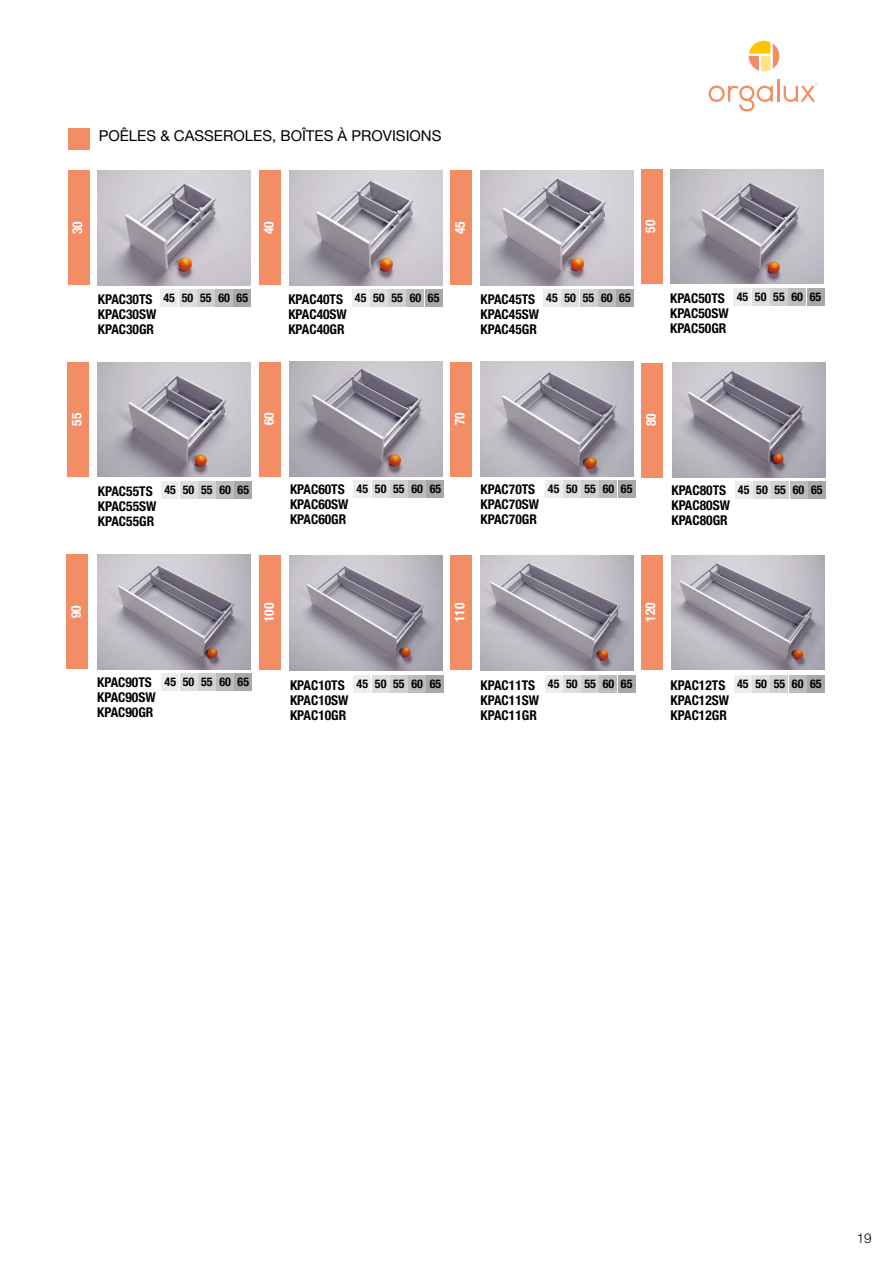
<style>
.page{position:relative;width:893px;height:1263px;background:#fff}
.page>*{position:absolute;margin:0;border:0;box-sizing:border-box;transform-origin:0 0}
.t1{font:15px "Helvetica Neue LT Std";color:#000}
.t2{font:700 condensed 13.5px/15px "Helvetica Neue LT Std";color:#000}
.t3{font:700 condensed 13.5px "Helvetica Neue LT Std";color:#fff}
.t4{font:300 13.5px "Helvetica Neue LT Std";color:#000}
.t5{font:700 condensed 12px "Helvetica Neue LT Std";color:#000}
.s1{font-size:13.5px}
</style>
<div class="page">
<div style="left:69px;top:128px;width:21px;height:21px;background:#f28d65"></div>
<div style="left:68px;top:170px;width:21px;height:115px;background:#f28d65"></div>
<div style="left:451px;top:170px;width:21px;height:115px;background:#f28d65"></div>
<div style="left:641px;top:169px;width:21px;height:115px;background:#f28d65"></div>
<div style="left:259px;top:170px;width:22px;height:115px;background:#f28d65"></div>
<div style="left:260px;top:362px;width:21px;height:114px;background:#f28d65"></div>
<div style="left:450px;top:362px;width:21px;height:114px;background:#f28d65"></div>
<div style="left:67px;top:554px;width:21px;height:115px;background:#f28d65"></div>
<div style="left:260px;top:555px;width:21px;height:115px;background:#f28d65"></div>
<div style="left:450px;top:555px;width:21px;height:115px;background:#f28d65"></div>
<div style="left:642px;top:363px;width:21px;height:114px;background:#f28d65"></div>
<div style="left:641px;top:555px;width:21px;height:115px;background:#f28d65"></div>
<img style="left:289px;top:555px;width:153px;height:115px">
<img style="left:481px;top:555px;width:153px;height:115px">
<img style="left:671px;top:555px;width:153px;height:115px">
<img style="left:98px;top:170px;width:153px;height:115px">
<img style="left:289px;top:170px;width:153px;height:115px">
<img style="left:481px;top:170px;width:153px;height:115px">
<img style="left:671px;top:169px;width:153px;height:115px">
<img style="left:289px;top:362px;width:153px;height:114px">
<img style="left:481px;top:362px;width:153px;height:114px">
<img style="left:672px;top:363px;width:153px;height:114px">
<img style="left:97px;top:554px;width:153px;height:115px">
<div style="left:234px;top:290px;width:17px;height:17px;background:#a8a8a7"></div>
<div style="left:216px;top:290px;width:17px;height:17px;background:#bcbcbc"></div>
<div style="left:197px;top:290px;width:17px;height:17px;background:#d0d0d0"></div>
<div style="left:179px;top:290px;width:17px;height:17px;background:#dedede"></div>
<div style="left:161px;top:290px;width:17px;height:17px;background:#ededed"></div>
<div style="left:425px;top:290px;width:17px;height:17px;background:#a8a8a7"></div>
<div style="left:407px;top:290px;width:17px;height:17px;background:#bcbcbc"></div>
<div style="left:389px;top:290px;width:17px;height:17px;background:#d0d0d0"></div>
<div style="left:370px;top:290px;width:17px;height:17px;background:#dedede"></div>
<div style="left:352px;top:290px;width:17px;height:17px;background:#ededed"></div>
<div style="left:617px;top:290px;width:17px;height:17px;background:#a8a8a7"></div>
<div style="left:598px;top:290px;width:17px;height:17px;background:#bcbcbc"></div>
<div style="left:580px;top:290px;width:17px;height:17px;background:#d0d0d0"></div>
<div style="left:562px;top:290px;width:17px;height:17px;background:#dedede"></div>
<div style="left:543px;top:290px;width:17px;height:17px;background:#ededed"></div>
<div style="left:807px;top:288px;width:17px;height:17px;background:#a8a8a7"></div>
<div style="left:789px;top:288px;width:17px;height:17px;background:#bcbcbc"></div>
<div style="left:770px;top:288px;width:17px;height:17px;background:#d0d0d0"></div>
<div style="left:752px;top:288px;width:17px;height:17px;background:#dedede"></div>
<div style="left:734px;top:288px;width:17px;height:17px;background:#ededed"></div>
<div style="left:427px;top:481px;width:17px;height:17px;background:#a8a8a7"></div>
<div style="left:409px;top:481px;width:17px;height:17px;background:#bcbcbc"></div>
<div style="left:390px;top:481px;width:17px;height:17px;background:#d0d0d0"></div>
<div style="left:372px;top:481px;width:17px;height:17px;background:#dedede"></div>
<div style="left:354px;top:481px;width:17px;height:17px;background:#ededed"></div>
<div style="left:618px;top:481px;width:17px;height:17px;background:#a8a8a7"></div>
<div style="left:600px;top:481px;width:17px;height:17px;background:#bcbcbc"></div>
<div style="left:582px;top:481px;width:17px;height:17px;background:#d0d0d0"></div>
<div style="left:563px;top:481px;width:17px;height:17px;background:#dedede"></div>
<div style="left:545px;top:481px;width:17px;height:17px;background:#ededed"></div>
<div style="left:808px;top:482px;width:17px;height:17px;background:#a8a8a7"></div>
<div style="left:790px;top:482px;width:17px;height:17px;background:#bcbcbc"></div>
<div style="left:772px;top:482px;width:17px;height:17px;background:#d0d0d0"></div>
<div style="left:753px;top:482px;width:17px;height:17px;background:#dedede"></div>
<div style="left:735px;top:482px;width:17px;height:17px;background:#ededed"></div>
<div style="left:235px;top:673px;width:17px;height:17px;background:#a8a8a7"></div>
<div style="left:217px;top:673px;width:17px;height:17px;background:#bcbcbc"></div>
<div style="left:198px;top:673px;width:17px;height:17px;background:#d0d0d0"></div>
<div style="left:180px;top:673px;width:17px;height:17px;background:#dedede"></div>
<div style="left:162px;top:673px;width:17px;height:17px;background:#ededed"></div>
<div style="left:427px;top:675px;width:17px;height:17px;background:#a8a8a7"></div>
<div style="left:409px;top:675px;width:17px;height:17px;background:#bcbcbc"></div>
<div style="left:390px;top:675px;width:17px;height:17px;background:#d0d0d0"></div>
<div style="left:372px;top:675px;width:17px;height:17px;background:#dedede"></div>
<div style="left:354px;top:675px;width:17px;height:17px;background:#ededed"></div>
<div style="left:618px;top:675px;width:17px;height:17px;background:#a8a8a7"></div>
<div style="left:600px;top:675px;width:17px;height:17px;background:#bcbcbc"></div>
<div style="left:582px;top:675px;width:17px;height:17px;background:#d0d0d0"></div>
<div style="left:563px;top:675px;width:17px;height:17px;background:#dedede"></div>
<div style="left:545px;top:675px;width:17px;height:17px;background:#ededed"></div>
<div style="left:807px;top:675px;width:17px;height:17px;background:#a8a8a7"></div>
<div style="left:789px;top:675px;width:17px;height:17px;background:#bcbcbc"></div>
<div style="left:771px;top:675px;width:17px;height:17px;background:#d0d0d0"></div>
<div style="left:753px;top:675px;width:17px;height:17px;background:#dedede"></div>
<div style="left:734px;top:675px;width:17px;height:17px;background:#ededed"></div>
<div style="left:68px;top:362px;width:21px;height:115px;background:#f28d65"></div>
<img style="left:97px;top:362px;width:153px;height:115px">
<div style="left:235px;top:481px;width:17px;height:17px;background:#a8a8a7"></div>
<div style="left:217px;top:481px;width:17px;height:17px;background:#bcbcbc"></div>
<div style="left:198px;top:481px;width:17px;height:17px;background:#d0d0d0"></div>
<div style="left:180px;top:481px;width:17px;height:17px;background:#dedede"></div>
<div style="left:162px;top:481px;width:17px;height:17px;background:#ededed"></div>
<svg style="left:749px;top:41px;width:30px;height:30px"></svg>
<svg style="left:709px;top:86px;width:64px;height:25px"></svg>
<hr style="left:777px;top:80px;width:2px;height:22px;background:#f28d65">
<svg style="left:784px;top:83px;width:33px;height:19px"></svg>
<p class="t1" style="left:99px;top:127px;width:344px">POÊLES &amp; CASSEROLES, BOÎTES À PROVISIONS</p>
<p class="t3" style="left:69px;top:234px;width:14px;rotate:-90deg">30</p>
<p class="t3" style="left:261px;top:234px;width:14px;rotate:-90deg">40</p>
<p class="t3" style="left:452px;top:234px;width:14px;rotate:-90deg">45</p>
<p class="t3" style="left:642px;top:233px;width:14px;rotate:-90deg">50</p>
<p class="t5" style="left:164px;top:291px;width:86px">45 50 55 60 65</p>
<p class="t5" style="left:355px;top:291px;width:86px">45 50 55 60 65</p>
<p class="t5" style="left:546px;top:291px;width:86px">45 50 55 60 65</p>
<p class="t5" style="left:737px;top:289px;width:86px">45 50 55 60 65</p>
<p class="t2" style="left:98px;top:292px;width:60px">KPAC30TS<br>KPAC30SW<br>KPAC30GR</p>
<p class="t2" style="left:288px;top:292px;width:60px">KPAC40TS<br>KPAC40SW<br>KPAC40GR</p>
<p class="t2" style="left:481px;top:292px;width:60px">KPAC45TS<br>KPAC45SW<br>KPAC45GR</p>
<p class="t2" style="left:670px;top:290px;width:60px">KPAC50TS<br>KPAC50SW<br>KPAC50GR</p>
<p class="t3" style="left:69px;top:425px;width:14px;rotate:-90deg">55</p>
<p class="t3" style="left:261px;top:425px;width:14px;rotate:-90deg">60</p>
<p class="t3" style="left:451px;top:425px;width:14px;rotate:-90deg">70</p>
<p class="t3" style="left:643px;top:426px;width:14px;rotate:-90deg">80</p>
<p class="t5" style="left:98px;top:482px;width:153px"><span class="s1">KPAC55TS</span> 45 50 55 60 65</p>
<p class="t2" style="left:98px;top:498px;width:60px">KPAC55SW<br>KPAC55GR</p>
<p class="t2" style="left:290px;top:482px;width:60px">KPAC60TS<br>KPAC60SW<br>KPAC60GR</p>
<p class="t2" style="left:481px;top:482px;width:60px">KPAC70TS<br>KPAC70SW<br>KPAC70GR</p>
<p class="t2" style="left:671px;top:483px;width:60px">KPAC80TS<br>KPAC80SW<br>KPAC80GR</p>
<p class="t5" style="left:357px;top:481px;width:86px">45 50 55 60 65</p>
<p class="t5" style="left:548px;top:481px;width:86px">45 50 55 60 65</p>
<p class="t5" style="left:738px;top:482px;width:86px">45 50 55 60 65</p>
<p class="t3" style="left:68px;top:618px;width:14px;rotate:-90deg">90</p>
<p class="t3" style="left:261px;top:622px;width:21px;rotate:-90deg">100</p>
<p class="t3" style="left:451px;top:622px;width:21px;rotate:-90deg">110</p>
<p class="t3" style="left:642px;top:622px;width:21px;rotate:-90deg">120</p>
<p class="t2" style="left:97px;top:675px;width:60px">KPAC90TS<br>KPAC90SW<br>KPAC90GR</p>
<p class="t2" style="left:290px;top:677px;width:60px">KPAC10TS<br>KPAC10SW<br>KPAC10GR</p>
<p class="t2" style="left:481px;top:677px;width:60px">KPAC11TS<br>KPAC11SW<br>KPAC11GR</p>
<p class="t2" style="left:671px;top:677px;width:60px">KPAC12TS<br>KPAC12SW<br>KPAC12GR</p>
<p class="t5" style="left:165px;top:674px;width:86px">45 50 55 60 65</p>
<p class="t5" style="left:357px;top:676px;width:86px">45 50 55 60 65</p>
<p class="t5" style="left:548px;top:676px;width:86px">45 50 55 60 65</p>
<p class="t5" style="left:737px;top:676px;width:86px">45 50 55 60 65</p>
<p class="t4" style="left:857px;top:1230px;width:17px">19</p>
</div>
